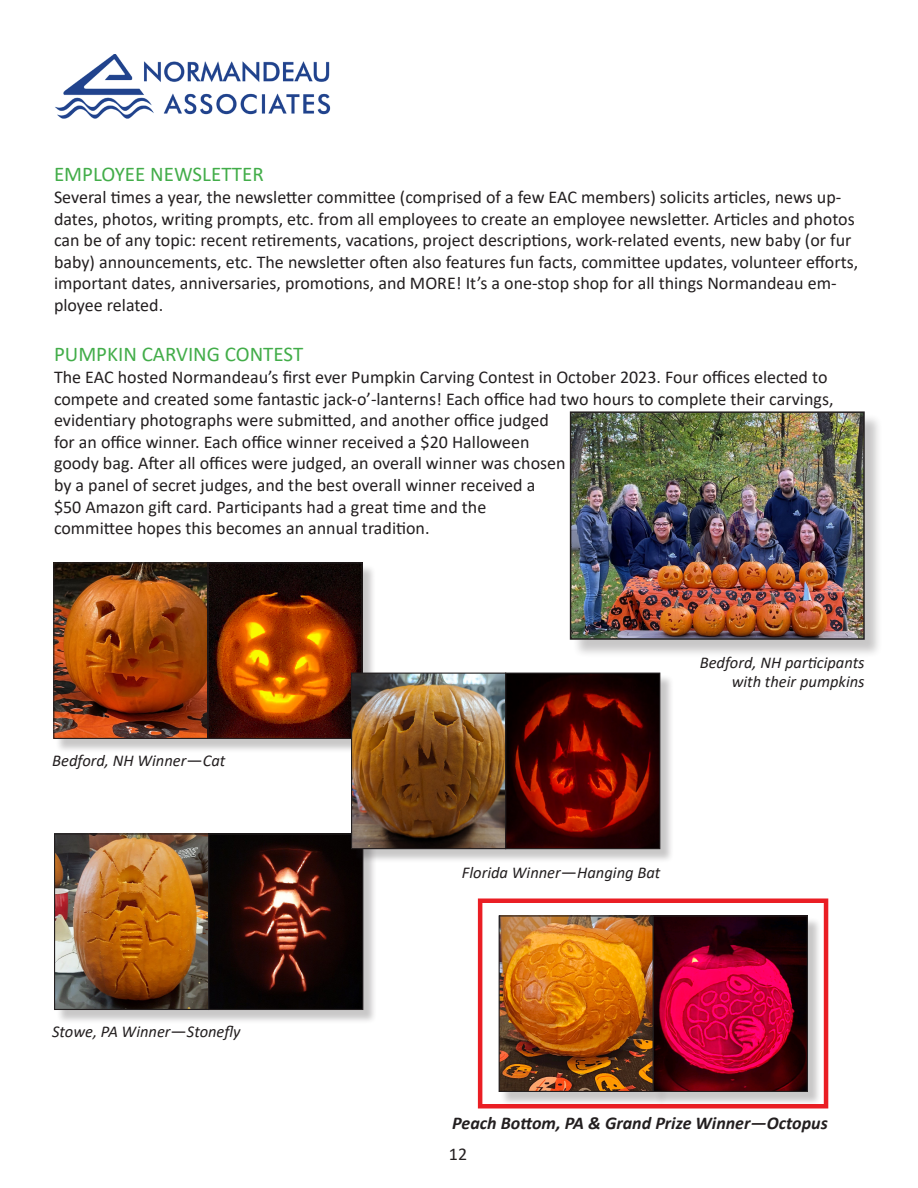
<style>
.page{position:relative;width:918px;height:1188px;background:#fff}
.page>*{position:absolute;margin:0;border:0;box-sizing:border-box;transform-origin:0 0}
.t1{font:21px "Calibri";color:#42ad49}
.t2{font:18px/21.6px "Calibri";color:#231f20}
.t3{font:italic 700 18px "Calibri";color:#231f20}
.t4{font:italic 16.5px/19.8px "Calibri";color:#231f20;text-align:right}
.s1{font-style:normal;font-size:18px}
</style>
<div class="page">
<div style="left:478px;top:898px;width:350px;height:210px;background:#fff;border:4px solid #ea1e24"></div>
<img style="left:55px;top:54px;width:276px;height:64px">
<div style="left:55px;top:564px;width:322px;height:189px;background:#231f20;opacity:.25"></div>
<img style="left:55px;top:564px;width:306px;height:173px">
<div style="left:53px;top:562px;width:155px;height:177px;border:1px solid #231f20"></div>
<div style="left:207px;top:562px;width:156px;height:177px;border:1px solid #231f20"></div>
<div style="left:56px;top:835px;width:321px;height:189px;background:#231f20;opacity:.25"></div>
<img style="left:56px;top:835px;width:305px;height:173px">
<div style="left:54px;top:833px;width:155px;height:177px;border:1px solid #231f20"></div>
<div style="left:208px;top:833px;width:155px;height:177px;border:1px solid #231f20"></div>
<div style="left:353px;top:675px;width:321px;height:188px;background:#231f20;opacity:.25"></div>
<img style="left:353px;top:675px;width:305px;height:172px">
<div style="left:351px;top:673px;width:155px;height:176px;border:1px solid #231f20"></div>
<div style="left:505px;top:673px;width:155px;height:176px;border:1px solid #231f20"></div>
<div style="left:501px;top:917px;width:166px;height:189px;background:#231f20;opacity:.25"></div>
<img style="left:501px;top:917px;width:151px;height:173px">
<div style="left:499px;top:915px;width:155px;height:177px;border:1px solid #231f20"></div>
<div style="left:655px;top:917px;width:167px;height:189px;background:#231f20;opacity:.25"></div>
<div style="left:653px;top:915px;width:155px;height:177px;border:1px solid #231f20"></div>
<div style="left:572px;top:414px;width:311px;height:244px;background:#231f20;opacity:.25"></div>
<img style="left:573px;top:414px;width:289px;height:223px">
<div style="left:570px;top:411px;width:295px;height:229px;border:2px solid #231f20"></div>
<p class="t1" style="left:54px;top:160px;width:211px">EMPLOYEE NEWSLETTER</p>
<p class="t2" style="left:54px;top:186px;width:806px">Several times a year, the newsletter committee (comprised of a few EAC members) solicits articles, news up&shy;dates, photos, writing prompts, etc. from all employees to create an employee newsletter. Articles and photos can be of any topic: recent retirements, vacations, project descriptions, work-related events, new baby (or fur baby) announcements, etc. The newsletter often also features fun facts, committee updates, volunteer efforts, important dates, anniversaries, promotions, and MORE! It’s a one-stop shop for all things Normandeau em&shy;ployee related.</p>
<p class="t1" style="left:54px;top:340px;width:251px">PUMPKIN CARVING CONTEST</p>
<p class="t2" style="left:54px;top:366px;width:781px">The EAC hosted Normandeau’s first ever Pumpkin Carving Contest in October 2023. Four offices elected to compete and created some fantastic jack-o’-lanterns! Each office had two hours to complete their carvings, evidentiary photographs were submitted, and another office judged</p>
<p class="t2" style="left:54px;top:431px;width:477px">for an office winner. Each office winner received a $20 Halloween</p>
<p class="t2" style="left:54px;top:452px;width:513px">goody bag. After all offices were judged, an overall winner was chosen</p>
<p class="t2" style="left:54px;top:474px;width:483px">by a panel of secret judges, and the best overall winner received a</p>
<p class="t2" style="left:54px;top:495px;width:434px">$50 Amazon gift card. Participants had a great time and the</p>
<p class="t2" style="left:54px;top:517px;width:377px">committee hopes this becomes an annual tradition.</p>
<p class="t4" style="left:52px;top:750px;width:175px">Bedford, NH Winner<span class="s1">—</span>Cat</p>
<p class="t4" style="left:52px;top:1021px;width:190px">Stowe, PA Winner<span class="s1">—</span>Stonefly</p>
<p class="t4" style="left:700px;top:651px;width:166px">Bedford, NH participants with their pumpkins</p>
<p class="t4" style="left:462px;top:862px;width:200px">Florida Winner<span class="s1">—</span>Hanging Bat</p>
<p class="t3" style="left:452px;top:1110px;width:377px">Peach Bottom, PA &amp; Grand Prize Winner—Octopus</p>
<p class="t2" style="left:449px;top:1142px;width:20px">12</p>
</div>
